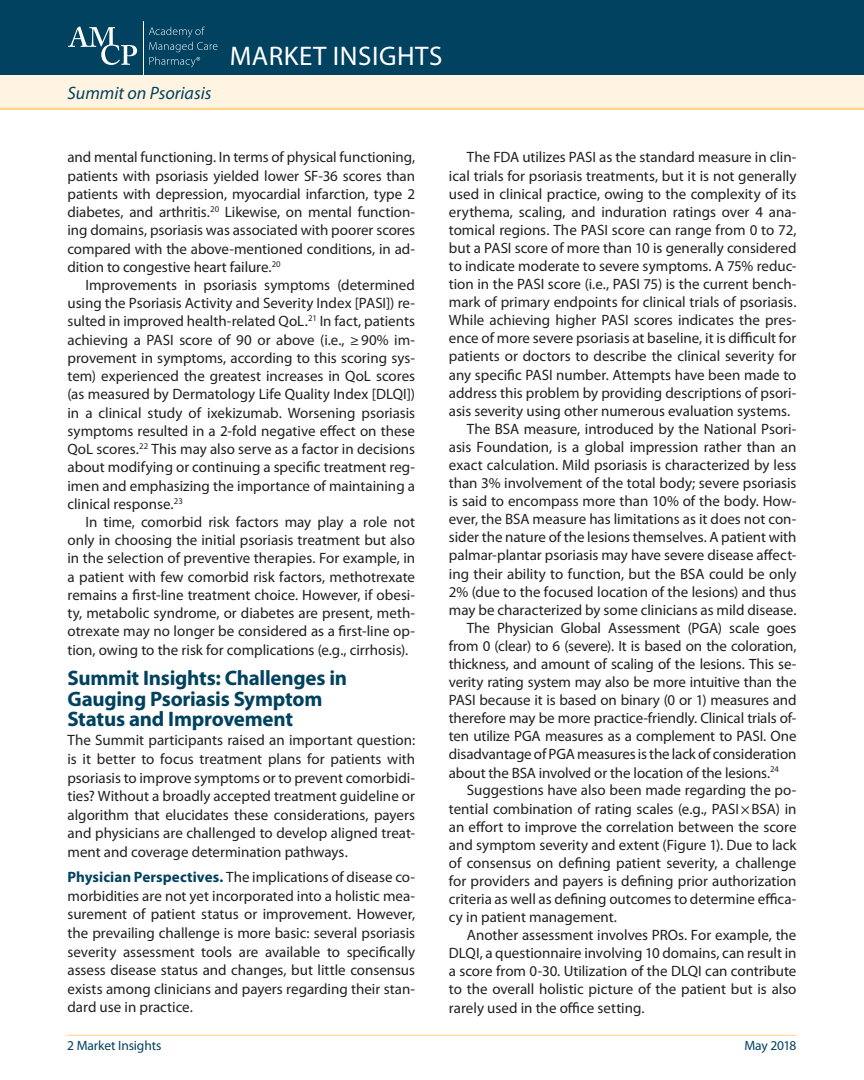
<style>
.page{position:relative;width:864px;height:1080px;background:#fff}
.page>*{position:absolute;margin:0;border:0;box-sizing:border-box;transform-origin:0 0}
.t1{font:27px "Myriad Pro";letter-spacing:.02em;color:#fff}
.t2{font:700 21px/20.1px "Myriad Pro";letter-spacing:-.015em;color:#00425f}
.t3{font:italic 18px "Myriad Pro";color:#00425f}
.t4{font:15px/18.3px "Myriad Pro";color:#231f20;text-align:justify}
.t5{font:13.5px "Myriad Pro";letter-spacing:-.01em;color:#00425f}
.s1{font-weight:700;color:#00425f}
</style>
<div class="page">
<hr style="left:67px;top:1035px;width:729px;height:1px;background:#ffd485">
<div style="left:0;top:0;width:864px;height:76px;background:#00425f"></div>
<div style="left:0;top:76px;width:864px;height:33px;background:#fff4e1"></div>
<hr style="left:0;top:108px;width:864px;height:2px;background:#ffd485">
<svg style="left:149px;top:27px;width:68px;height:40px"></svg>
<hr style="left:143px;top:21px;width:1px;height:54px;background:#fff">
<svg style="left:68px;top:26px;width:69px;height:39px"></svg>
<p class="t3" style="left:68px;top:82px;width:146px">Summit on Psoriasis</p>
<h1 class="t1" style="left:230px;top:39px;width:214px">MARKET INSIGHTS</h1>
<p class="t4" style="left:67px;top:148px;width:349px">and mental functioning. In terms of physical functioning, patients with psoriasis yielded lower SF-36 scores than patients with depression, myocardial infarction, type 2 diabetes, and arthritis.<sup>20</sup> Likewise, on mental function&shy;ing domains, psoriasis was associated with poorer scores compared with the above-mentioned conditions, in ad&shy;dition to congestive heart failure.<sup>20</sup></p>
<p class="t4" style="left:67px;top:276px;width:349px;text-indent:18px">Improvements in psoriasis symptoms (determined using the Psoriasis Activity and Severity Index [PASI]) re&shy;sulted in improved health-related QoL.<sup>21</sup> In fact, patients achieving a PASI score of 90 or above (i.e., ≥90% im&shy;provement in symptoms, according to this scoring sys&shy;tem) experienced the greatest increases in QoL scores (as measured by Dermatology Life Quality Index [DLQI]) in a clinical study of ixekizumab. Worsening psoriasis symptoms resulted in a 2-fold negative effect on these QoL scores.<sup>22</sup> This may also serve as a factor in decisions about modifying or continuing a specific treatment reg&shy;imen and emphasizing the importance of maintaining a clinical response.<sup>23</sup></p>
<p class="t4" style="left:68px;top:513px;width:349px;text-indent:18px">In time, comorbid risk factors may play a role not only in choosing the initial psoriasis treatment but also in the selection of preventive therapies. For example, in a patient with few comorbid risk factors, methotrexate remains a first-line treatment choice. However, if obesi&shy;ty, metabolic syndrome, or diabetes are present, meth&shy;otrexate may no longer be considered as a first-line op&shy;tion, owing to the risk for complications (e.g., cirrhosis).</p>
<h2 class="t2" style="left:68px;top:668px;width:281px">Summit Insights: Challenges in<br>Gauging Psoriasis Symptom<br>Status and Improvement</h2>
<p class="t4" style="left:68px;top:731px;width:349px">The Summit participants raised an important question: is it better to focus treatment plans for patients with psoriasis to improve symptoms or to prevent comorbidi&shy;ties? Without a broadly accepted treatment guideline or algorithm that elucidates these considerations, payers and physicians are challenged to develop aligned treat&shy;ment and coverage determination pathways.</p>
<p class="t4" style="left:68px;top:868px;width:349px"><span class="s1">Physician Perspectives.</span> The implications of disease co&shy;morbidities are not yet incorporated into a holistic mea&shy;surement of patient status or improvement. However, the prevailing challenge is more basic: several psoriasis severity assessment tools are available to specifically assess disease status and changes, but little consensus exists among clinicians and payers regarding their stan&shy;dard use in practice.</p>
<p class="t4" style="left:467px;top:148px;width:331px">The FDA utilizes PASI as the standard measure in clin-</p>
<p class="t4" style="left:449px;top:166px;width:349px">ical trials for psoriasis treatments, but it is not generally</p>
<p class="t4" style="left:449px;top:184px;width:349px">used in clinical practice, owing to the complexity of its</p>
<p class="t4" style="left:449px;top:202px;width:349px">erythema, scaling, and induration ratings over 4 ana-</p>
<p class="t4" style="left:449px;top:220px;width:349px">tomical regions. The PASI score can range from 0 to 72,</p>
<p class="t4" style="left:449px;top:238px;width:349px">but a PASI score of more than 10 is generally considered</p>
<p class="t4" style="left:449px;top:257px;width:349px">to indicate moderate to severe symptoms. A 75% reduc-</p>
<p class="t4" style="left:449px;top:275px;width:349px">tion in the PASI score (i.e., PASI 75) is the current bench-</p>
<p class="t4" style="left:449px;top:293px;width:349px">mark of primary endpoints for clinical trials of psoriasis.</p>
<p class="t4" style="left:449px;top:311px;width:349px">While achieving higher PASI scores indicates the pres-</p>
<p class="t4" style="left:449px;top:329px;width:349px">ence of more severe psoriasis at baseline, it is difficult for</p>
<p class="t4" style="left:449px;top:347px;width:349px">patients or doctors to describe the clinical severity for</p>
<p class="t4" style="left:449px;top:365px;width:349px">any specific PASI number. Attempts have been made to</p>
<p class="t4" style="left:449px;top:383px;width:349px">address this problem by providing descriptions of psori-</p>
<p class="t4" style="left:449px;top:401px;width:343px">asis severity using other numerous evaluation systems.</p>
<p class="t4" style="left:467px;top:419px;width:331px">The BSA measure, introduced by the National Psori-</p>
<p class="t4" style="left:449px;top:437px;width:349px">asis Foundation, is a global impression rather than an</p>
<p class="t4" style="left:449px;top:456px;width:349px">exact calculation. Mild psoriasis is characterized by less</p>
<p class="t4" style="left:449px;top:474px;width:349px">than 3% involvement of the total body; severe psoriasis</p>
<p class="t4" style="left:449px;top:492px;width:349px">is said to encompass more than 10% of the body. How-</p>
<p class="t4" style="left:449px;top:510px;width:349px">ever, the BSA measure has limitations as it does not con-</p>
<p class="t4" style="left:449px;top:528px;width:349px">sider the nature of the lesions themselves. A patient with</p>
<p class="t4" style="left:449px;top:546px;width:349px">palmar-plantar psoriasis may have severe disease affect-</p>
<p class="t4" style="left:449px;top:564px;width:349px">ing their ability to function, but the BSA could be only</p>
<p class="t4" style="left:449px;top:582px;width:349px">2% (due to the focused location of the lesions) and thus</p>
<p class="t4" style="left:449px;top:600px;width:349px">may be characterized by some clinicians as mild disease.</p>
<p class="t4" style="left:467px;top:618px;width:331px">The Physician Global Assessment (PGA) scale goes</p>
<p class="t4" style="left:449px;top:636px;width:349px">from 0 (clear) to 6 (severe). It is based on the coloration,</p>
<p class="t4" style="left:449px;top:655px;width:349px">thickness, and amount of scaling of the lesions. This se-</p>
<p class="t4" style="left:449px;top:673px;width:349px">verity rating system may also be more intuitive than the</p>
<p class="t4" style="left:449px;top:691px;width:349px">PASI because it is based on binary (0 or 1) measures and</p>
<p class="t4" style="left:449px;top:709px;width:349px">therefore may be more practice-friendly. Clinical trials of-</p>
<p class="t4" style="left:449px;top:727px;width:349px">ten utilize PGA measures as a complement to PASI. One</p>
<p class="t4" style="left:449px;top:745px;width:349px">disadvantage of PGA measures is the lack of consideration</p>
<p class="t4" style="left:449px;top:763px;width:332px">about the BSA involved or the location of the lesions.<sup>24</sup></p>
<p class="t4" style="left:467px;top:781px;width:331px">Suggestions have also been made regarding the po-</p>
<p class="t4" style="left:449px;top:799px;width:349px">tential combination of rating scales (e.g., PASI×BSA) in</p>
<p class="t4" style="left:449px;top:817px;width:349px">an effort to improve the correlation between the score</p>
<p class="t4" style="left:449px;top:835px;width:349px">and symptom severity and extent (Figure 1). Due to lack</p>
<p class="t4" style="left:449px;top:853px;width:349px">of consensus on defining patient severity, a challenge</p>
<p class="t4" style="left:449px;top:872px;width:349px">for providers and payers is defining prior authorization</p>
<p class="t4" style="left:449px;top:890px;width:349px">criteria as well as defining outcomes to determine effica-</p>
<p class="t4" style="left:449px;top:908px;width:170px">cy in patient management.</p>
<p class="t4" style="left:467px;top:926px;width:331px">Another assessment involves PROs. For example, the</p>
<p class="t4" style="left:449px;top:944px;width:349px">DLQI, a questionnaire involving 10 domains, can result in</p>
<p class="t4" style="left:449px;top:962px;width:349px">a score from 0-30. Utilization of the DLQI can contribute</p>
<p class="t4" style="left:449px;top:980px;width:349px">to the overall holistic picture of the patient but is also</p>
<p class="t4" style="left:449px;top:998px;width:197px">rarely used in the office setting.</p>
<p class="t5" style="left:67px;top:1037px;width:96px">2 Market Insights</p>
<p class="t5" style="left:744px;top:1037px;width:54px">May 2018</p>
</div>
